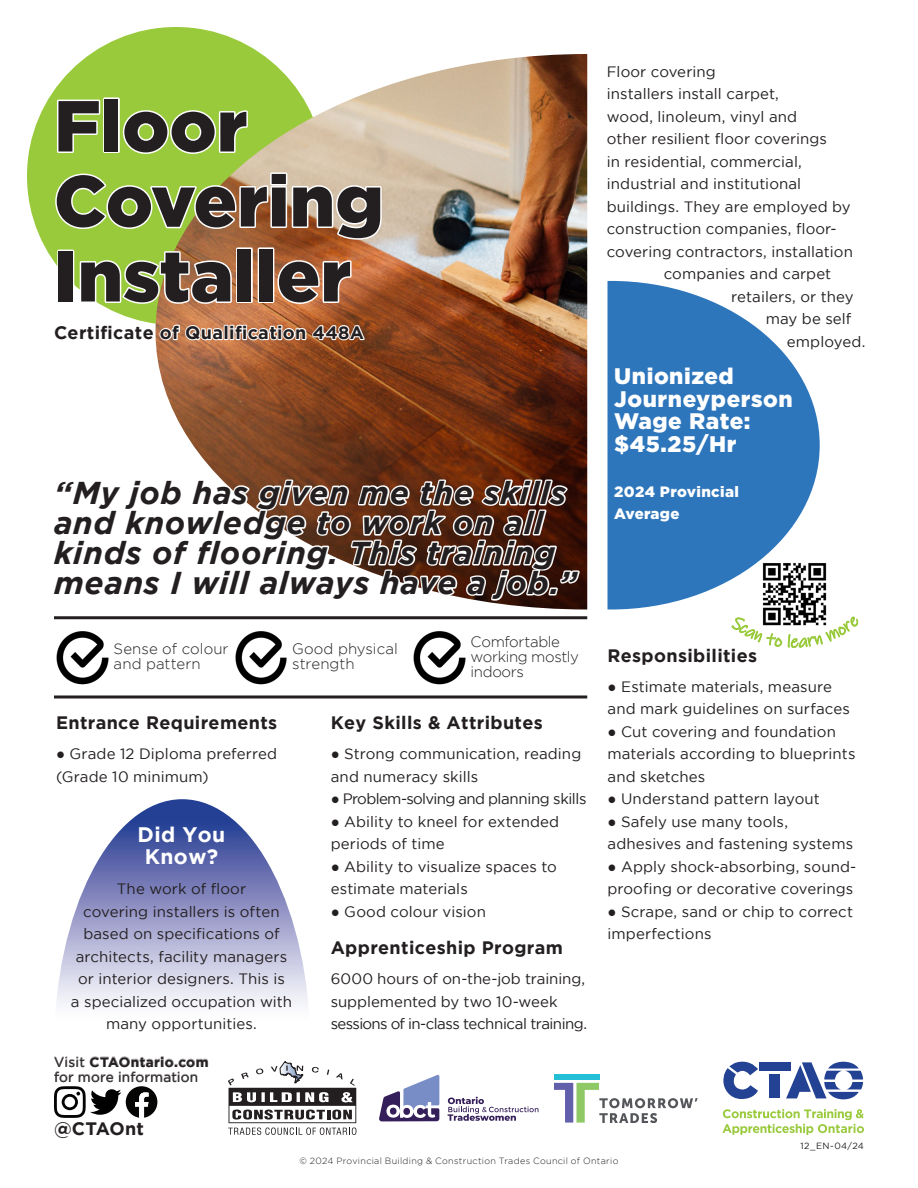
<style>
.page{position:relative;width:918px;height:1188px;background:#fff}
.page>*{position:absolute;margin:0;border:0;box-sizing:border-box;transform-origin:0 0}
.Trade_Title{font:900 72px/75px "Gotham";color:#231f20}
.t1{font:italic 700 31.5px/30px "Gotham";letter-spacing:.02em;color:#231f20}
.wage{font:900 22.5px/22.5px "Gotham";letter-spacing:.025em;color:#fff}
.Did_you_know{font:700 21px/22.5px "Gotham";letter-spacing:.02em;color:#fff;text-align:center}
.Subtitle{font:700 18px "Gotham";letter-spacing:.02em;color:#231f20}
.Did_you_know_Body{font:15px/22.5px "Gotham";letter-spacing:.005em;color:#231f20}
.Body_text{font:15px "Gotham";letter-spacing:.005em;color:#231f20}
.Did_you_know_Body-2{font:15px/22.5px "Gotham";letter-spacing:-.015em;color:#231f20}
.Checkmark_type{font:300 15px/15px "Gotham";letter-spacing:-.005em;color:#231f20}
.Did_you_know_Body-3{font:15px "Gotham";letter-spacing:-.04em;color:#231f20}
.Checkmark_type-2{font:300 15px/15px "Gotham";letter-spacing:-.025em;color:#231f20}
.t2{font:900 15px/22.5px "Gotham";letter-spacing:.025em;color:#fff}
.t3{font:700 13.5px "Gotham";letter-spacing:.035em;color:#231f20}
.For_more_info_visit{font:13.5px "Gotham";letter-spacing:.02em;color:#231f20}
.t4{font:300 9px "Gotham";letter-spacing:.035em;color:#231f20}
.t5{font:9px "Gotham";letter-spacing:.04em;color:#231f20}
.s1{font-family:"Bookman Old Style"}
.s2{font-weight:400}
</style>
<div class="page">
<img style="left:762px;top:563px;width:65px;height:53px">
<div style="left:27px;top:27px;width:298px;height:298px;background:#99ca3b;border-radius:50%"></div>
<svg style="left:228px;top:1062px;width:128px;height:73px"></svg>
<svg style="left:379px;top:1075px;width:60px;height:46px"></svg>
<svg style="left:448px;top:1097px;width:91px;height:24px"></svg>
<div style="left:554px;top:1074px;width:45px;height:6px;background:#23bfd6"></div>
<svg style="left:554px;top:1083px;width:144px;height:40px"></svg>
<svg style="left:54px;top:1056px;width:154px;height:62px"></svg>
<hr style="left:56px;top:616px;width:530px;height:3px;background:#231f20">
<hr style="left:56px;top:695px;width:530px;height:3px;background:#231f20">
<img style="left:54px;top:629px;width:57px;height:57px;border-radius:28px">
<img style="left:233px;top:629px;width:56px;height:57px;border-radius:28px">
<img style="left:411px;top:629px;width:57px;height:57px;border-radius:28px">
<svg style="left:723px;top:1062px;width:35px;height:37px"></svg>
<div style="left:759px;top:1062px;width:32px;height:9px;background:#244293"></div>
<div style="left:770px;top:1074px;width:10px;height:24px;background:#244293"></div>
<svg style="left:786px;top:1062px;width:77px;height:37px"></svg>
<svg style="left:723px;top:1109px;width:141px;height:26px"></svg>
<svg style="left:608px;top:281px;width:212px;height:329px;fill:#2e76bc"></svg>
<img style="left:156px;top:54px;width:431px;height:556px">
<svg style="left:57px;top:99px;width:44px;height:54px"></svg>
<div style="left:103px;top:97px;width:17px;height:56px;border:3px solid #fff"></div>
<svg style="left:122px;top:109px;width:127px;height:46px"></svg>
<svg style="left:55px;top:171px;width:328px;height:70px"></svg>
<div style="left:57px;top:250px;width:17px;height:53px;border:3px solid #fff"></div>
<svg style="left:78px;top:250px;width:155px;height:55px"></svg>
<div style="left:236px;top:247px;width:17px;height:56px;border:3px solid #fff"></div>
<div style="left:258px;top:247px;width:16px;height:56px;border:3px solid #fff"></div>
<svg style="left:276px;top:259px;width:77px;height:46px"></svg>
<svg style="left:156px;top:472px;width:426px;height:131px"></svg>
<svg style="left:152px;top:323px;width:215px;height:20px"></svg>
<svg style="left:57px;top:799px;width:251px;height:205px"></svg>
<svg style="left:731px;top:616px;width:128px;height:32px"></svg>
<p class="Trade_Title" style="left:54px;top:87px;width:331px">Floor<br>Covering<br>Installer</p>
<p class="Subtitle" style="left:54px;top:322px;width:312px">Certificate of Qualification 448A</p>
<p class="t1" style="left:54px;top:477px;width:525px">“My job has given me the skills and knowledge to work on all kinds of flooring. This training means I will always have a job.”</p>
<p class="Checkmark_type" style="left:114px;top:641px;width:117px">Sense of colour and pattern</p>
<p class="Checkmark_type" style="left:292px;top:641px;width:107px">Good physical strength</p>
<p class="Checkmark_type-2" style="left:471px;top:634px;width:110px">Comfortable working mostly indoors</p>
<p class="Subtitle" style="left:56px;top:712px;width:223px">Entrance Requirements</p>
<p class="Subtitle" style="left:331px;top:712px;width:214px">Key Skills &amp; Attributes</p>
<p class="Did_you_know_Body" style="left:56px;top:742px;width:223px"><span class="s1">●</span> Grade 12 Diploma preferred (Grade 10 minimum)</p>
<p class="Did_you_know_Body" style="left:331px;top:742px;width:252px"><span class="s1">●</span> Strong communication, reading and numeracy skills</p>
<p class="Did_you_know_Body-3" style="left:331px;top:790px;width:257px"><span class="s1">●</span> Problem-solving and planning skills</p>
<p class="Did_you_know_Body" style="left:331px;top:810px;width:230px"><span class="s1">●</span> Ability to kneel for extended periods of time</p>
<p class="Did_you_know_Body" style="left:331px;top:855px;width:228px"><span class="s1">●</span> Ability to visualize spaces to estimate materials</p>
<p class="Did_you_know_Body" style="left:331px;top:900px;width:157px"><span class="s1">●</span> Good colour vision</p>
<p class="Did_you_know" style="left:138px;top:822px;width:89px">Did You<br>Know?</p>
<p class="Did_you_know_Body" style="left:71px;top:877px;width:223px;text-align:center">The work of floor<br>covering installers is often based on specifications of architects, facility managers or interior designers. This is<br>a specialized occupation with many opportunities.</p>
<p class="Subtitle" style="left:331px;top:937px;width:234px">Apprenticeship Program</p>
<p class="Did_you_know_Body-2" style="left:331px;top:967px;width:258px">6000 hours of on-the-job training, supplemented by two 10-week sessions of in-class technical training.</p>
<p class="t3" style="left:54px;top:1054px;width:156px"><span class="s2">Visit</span> CTAOntario.com</p>
<p class="For_more_info_visit" style="left:54px;top:1069px;width:146px">for more information</p>
<p class="Subtitle" style="left:54px;top:1118px;width:92px">@CTAOnt</p>
<p class="Body_text" style="left:607px;top:63px;width:110px">Floor covering</p>
<p class="Body_text" style="left:607px;top:85px;width:174px">installers install carpet,</p>
<p class="Body_text" style="left:607px;top:108px;width:192px">wood, linoleum, vinyl and</p>
<p class="Body_text" style="left:607px;top:130px;width:222px">other resilient floor coverings</p>
<p class="Body_text" style="left:607px;top:153px;width:197px">in residential, commercial,</p>
<p class="Body_text" style="left:607px;top:175px;width:196px">industrial and institutional</p>
<p class="Body_text" style="left:607px;top:198px;width:245px">buildings. They are employed by</p>
<p class="Body_text" style="left:607px;top:220px;width:231px">construction companies, floor-</p>
<p class="Body_text" style="left:607px;top:243px;width:248px">covering contractors, installation</p>
<p class="Body_text" style="left:664px;top:265px;width:169px">companies and carpet</p>
<p class="Body_text" style="left:731px;top:288px;width:124px">retailers, or they</p>
<p class="Body_text" style="left:766px;top:310px;width:87px">may be self</p>
<p class="Body_text" style="left:787px;top:333px;width:80px">employed.</p>
<p class="wage" style="left:614px;top:364px;width:180px">Unionized<br>Journeyperson<br>Wage Rate: $45.25/Hr</p>
<p class="t2" style="left:614px;top:480px;width:126px">2024 Provincial<br>Average</p>
<p class="Subtitle" style="left:608px;top:645px;width:151px">Responsibilities</p>
<p class="Did_you_know_Body" style="left:608px;top:675px;width:244px"><span class="s1">●</span> Estimate materials, measure and mark guidelines on surfaces</p>
<p class="Did_you_know_Body" style="left:608px;top:720px;width:249px"><span class="s1">●</span> Cut covering and foundation materials according to blueprints and sketches</p>
<p class="Did_you_know_Body" style="left:608px;top:787px;width:214px"><span class="s1">●</span> Understand pattern layout</p>
<p class="Did_you_know_Body" style="left:608px;top:810px;width:247px"><span class="s1">●</span> Safely use many tools, adhesives and fastening systems</p>
<p class="Did_you_know_Body" style="left:608px;top:855px;width:250px"><span class="s1">●</span> Apply shock-absorbing, sound&shy;proofing or decorative coverings</p>
<p class="Did_you_know_Body" style="left:608px;top:900px;width:247px"><span class="s1">●</span> Scrape, sand or chip to correct imperfections</p>
<p class="t5" style="left:800px;top:1141px;width:65px">12_EN-04/24</p>
<p class="t4" style="left:300px;top:1156px;width:320px">© 2024 Provincial Building &amp; Construction Trades Council of Ontario</p>
</div>
